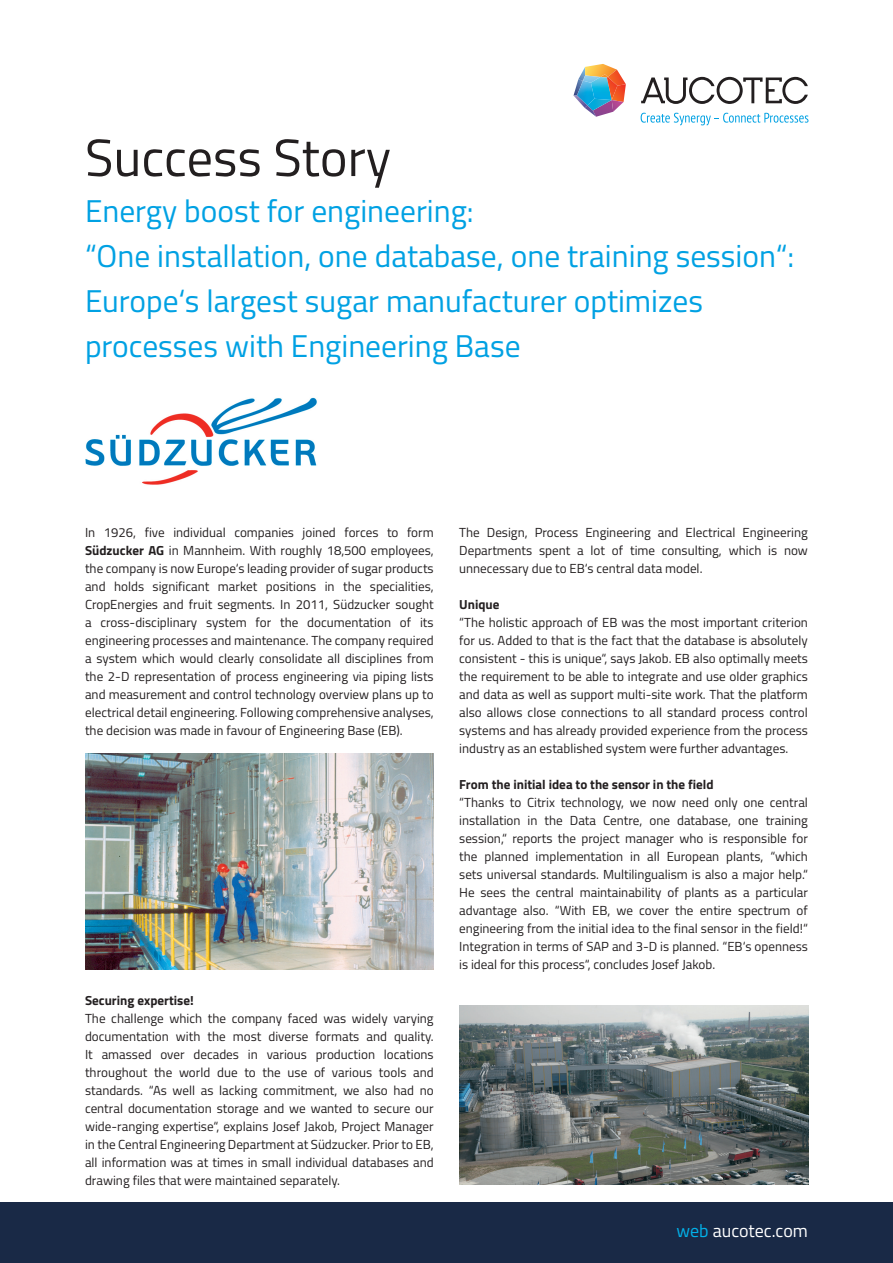
<style>
.page{position:relative;width:893px;height:1263px;background:#fff}
.page>*{position:absolute;margin:0;border:0;box-sizing:border-box;transform-origin:0 0}
.t1{font:52.5px "Titillium";color:#231f20}
.t2{font:31.5px/45px "Titillium";color:#00a1e3}
.t3{font:18px "Titillium";color:#fff}
.t4{font:13.2px/18px "Titillium";color:#231f20;text-align:justify}
.t5{font:700 13.2px "Titillium";color:#231f20}
.s1{font-weight:700}
.s2{color:#02b1e9}
</style>
<div class="page">
<img style="left:85px;top:397px;width:232px;height:88px">
<img style="left:459px;top:1005px;width:349px;height:179px">
<img style="left:85px;top:753px;width:349px;height:216px">
<svg style="left:641px;top:77px;width:167px;height:27px"></svg>
<svg style="left:641px;top:113px;width:167px;height:12px"></svg>
<svg style="left:573px;top:64px;width:53px;height:53px"></svg>
<div style="left:0;top:1202px;width:893px;height:61px;background:#192946"></div>
<h1 class="t1" style="left:85px;top:119px;width:308px">Success Story</h1>
<h2 class="t2" style="left:85px;top:187px;width:711px">Energy boost for engineering:<br>“One installation, one database, one training session“:<br>Europe‘s largest sugar manufacturer optimizes processes with Engineering Base</h2>
<p class="t4" style="left:85px;top:523px;width:350px">In 1926, five individual companies joined forces to form <span class="s1">Südzucker AG</span> in Mannheim. With roughly 18,500 employees, the company is now Europe‘s leading provider of sugar products and holds significant market positions in the specialities, CropEnergies and fruit segments. In 2011, Südzucker sought a cross-disciplinary system for the documentation of its engineering processes and maintenance. The company required a system which would clearly consolidate all disciplines from the 2-D representation of process engineering via piping lists and measurement and control technology overview plans up to electrical detail engineering. Following comprehensive analyses, the decision was made in favour of Engineering Base (EB).</p>
<p class="t5" style="left:85px;top:990px;width:110px">Securing expertise!</p>
<p class="t4" style="left:85px;top:1009px;width:350px">The challenge which the company faced was widely varying documentation with the most diverse formats and quality.<br>It amassed over decades in various production locations throughout the world due to the use of various tools and standards. “As well as lacking commitment, we also had no central documentation storage and we wanted to secure our wide-ranging expertise“, explains Josef Jakob, Project Manager in the Central Engineering Department at Südzucker. Prior to EB, all information was at times in small individual databases and drawing files that were maintained separately.</p>
<p class="t4" style="left:459px;top:523px;width:350px">The Design, Process Engineering and Electrical Engineering Departments spent a lot of time consulting, which is now unnecessary due to EB‘s central data model.</p>
<p class="t5" style="left:459px;top:594px;width:42px">Unique</p>
<p class="t4" style="left:459px;top:613px;width:350px">“The holistic approach of EB was the most important criterion for us. Added to that is the fact that the database is absolutely consistent - this is unique“, says Jakob. EB also optimally meets the requirement to be able to integrate and use older graphics and data as well as support multi-site work. That the platform also allows close connections to all standard process control systems and has already provided experience from the process industry as an established system were further advantages.</p>
<p class="t5" style="left:459px;top:774px;width:256px">From the initial idea to the sensor in the field</p>
<p class="t4" style="left:459px;top:793px;width:350px">“Thanks to Citrix technology, we now need only one central installation in the Data Centre, one database, one training session,“ reports the project manager who is responsible for the planned implementation in all European plants, “which sets universal standards. Multilingualism is also a major help.“ He sees the central maintainability of plants as a particular advantage also. “With EB, we cover the entire spectrum of engineering from the initial idea to the final sensor in the field!“ Integration in terms of SAP and 3-D is planned. “EB‘s openness is ideal for this process“, concludes Josef Jakob.</p>
<h3 class="t3" style="left:677px;top:1218px;width:133px"><span class="s2">web</span> aucotec.com</h3>
</div>
